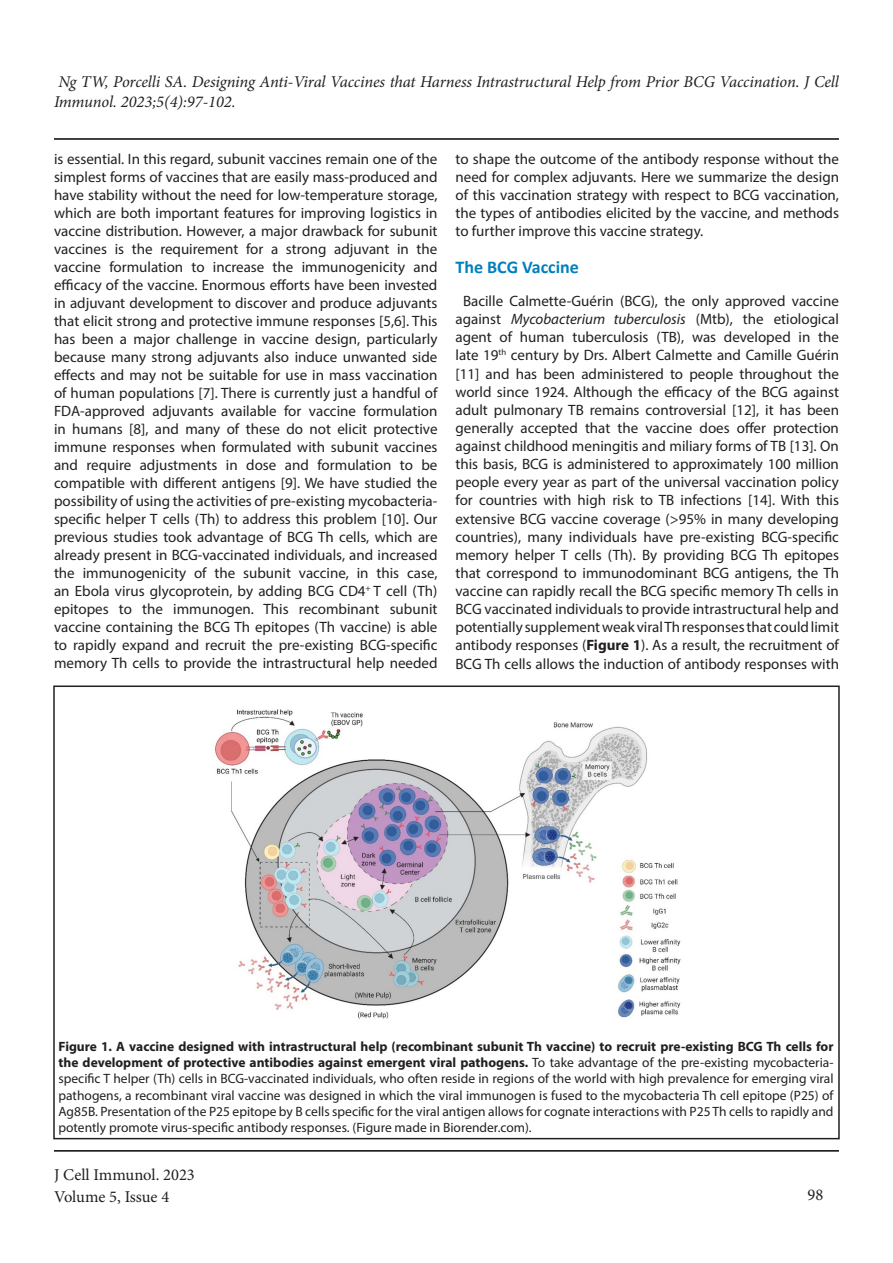
<style>
.page{position:relative;width:893px;height:1263px;background:#fff}
.page>*{position:absolute;margin:0;border:0;box-sizing:border-box;transform-origin:0 0}
.t1{font:700 18px "Calibri";color:#007fbe}
.t2{font:italic 16.5px/19.8px "Minion Pro";letter-spacing:-.01em;color:#231f20}
.t3{font:16.5px/21.6px "Minion Pro";letter-spacing:-.005em;color:#231f20}
.t4{font:15px/18px "Myriad Pro";color:#231f20;text-align:justify}
.t5{font:13.5px/16.2px "Myriad Pro";color:#231f20;text-align:justify}
.s1{font-style:italic}
.s2{font-weight:700}
</style>
<div class="page">
<hr style="left:54px;top:1150px;width:785px;height:1px;background:#040503">
<hr style="left:54px;top:138px;width:785px;height:2px;background:#040503">
<img style="left:215px;top:709px;width:466px;height:310px">
<div style="left:53px;top:685px;width:787px;height:454px;border:2px solid #231f20"></div>
<p class="t2" style="left:54px;top:72px;width:786px">Ng TW, Porcelli SA. Designing Anti-Viral Vaccines that Harness Intrastructural Help from Prior BCG Vaccination. J Cell<br>Immunol. 2023;5(4):97-102.</p>
<p class="t4" style="left:54px;top:150px;width:385px">is essential. In this regard, subunit vaccines remain one of the simplest forms of vaccines that are easily mass-produced and have stability without the need for low-temperature storage, which are both important features for improving logistics in vaccine distribution. However, a major drawback for subunit vaccines is the requirement for a strong adjuvant in the vaccine formulation to increase the immunogenicity and efficacy of the vaccine. Enormous efforts have been invested in adjuvant development to discover and produce adjuvants that elicit strong and protective immune responses [5,6]. This has been a major challenge in vaccine design, particularly because many strong adjuvants also induce unwanted side effects and may not be suitable for use in mass vaccination of human populations [7]. There is currently just a handful of FDA-approved adjuvants available for vaccine formulation in humans [8], and many of these do not elicit protective immune responses when formulated with subunit vaccines and require adjustments in dose and formulation to be compatible with different antigens [9]. We have studied the possibility of using the activities of pre-existing mycobacteria&shy;specific helper T cells (Th) to address this problem [10]. Our previous studies took advantage of BCG Th cells, which are already present in BCG-vaccinated individuals, and increased the immunogenicity of the subunit vaccine, in this case, an Ebola virus glycoprotein, by adding BCG CD4<sup>+</sup> T cell (Th) epitopes to the immunogen. This recombinant subunit vaccine containing the BCG Th epitopes (Th vaccine) is able to rapidly expand and recruit the pre-existing BCG-specific memory Th cells to provide the intrastructural help needed</p>
<p class="t4" style="left:455px;top:150px;width:385px">to shape the outcome of the antibody response without the need for complex adjuvants. Here we summarize the design of this vaccination strategy with respect to BCG vaccination, the types of antibodies elicited by the vaccine, and methods to further improve this vaccine strategy.</p>
<p class="t1" style="left:455px;top:254px;width:125px">The BCG Vaccine</p>
<p class="t4" style="left:455px;top:292px;width:385px;text-align:center">Bacille Calmette-Guérin (BCG), the only approved vaccine against <span class="s1">Mycobacterium tuberculosis</span> (Mtb), the etiological agent of human tuberculosis (TB), was developed in the late 19<sup>th</sup> century by Drs. Albert Calmette and Camille Guérin [11] and has been administered to people throughout the world since 1924. Although the efficacy of the BCG against adult pulmonary TB remains controversial [12], it has been generally accepted that the vaccine does offer protection against childhood meningitis and miliary forms of TB [13]. On this basis, BCG is administered to approximately 100 million people every year as part of the universal vaccination policy for countries with high risk to TB infections [14]. With this extensive BCG vaccine coverage (&gt;95% in many developing countries), many individuals have pre-existing BCG-specific memory helper T cells (Th). By providing BCG Th epitopes that correspond to immunodominant BCG antigens, the Th vaccine can rapidly recall the BCG specific memory Th cells in BCG vaccinated individuals to provide intrastructural help and potentially supplement weak viral Th responses that could limit antibody responses (<span class="s2">Figure 1</span>). As a result, the recruitment of BCG Th cells allows the induction of antibody responses with</p>
<p class="t5" style="left:58px;top:1038px;width:777px"><span class="s2">Figure 1. A vaccine designed with intrastructural help (recombinant subunit Th vaccine) to recruit pre-existing BCG Th cells for the development of protective antibodies against emergent viral pathogens.</span> To take advantage of the pre-existing mycobacteria&shy;specific T helper (Th) cells in BCG-vaccinated individuals, who often reside in regions of the world with high prevalence for emerging viral pathogens, a recombinant viral vaccine was designed in which the viral immunogen is fused to the mycobacteria Th cell epitope (P25) of Ag85B. Presentation of the P25 epitope by B cells specific for the viral antigen allows for cognate interactions with P25 Th cells to rapidly and potently promote virus-specific antibody responses. (Figure made in Biorender.com).</p>
<p class="t3" style="left:54px;top:1164px;width:142px">J Cell Immunol. 2023<br>Volume 5, Issue 4</p>
<p class="t3" style="left:808px;top:1184px;width:17px">98</p>
</div>
